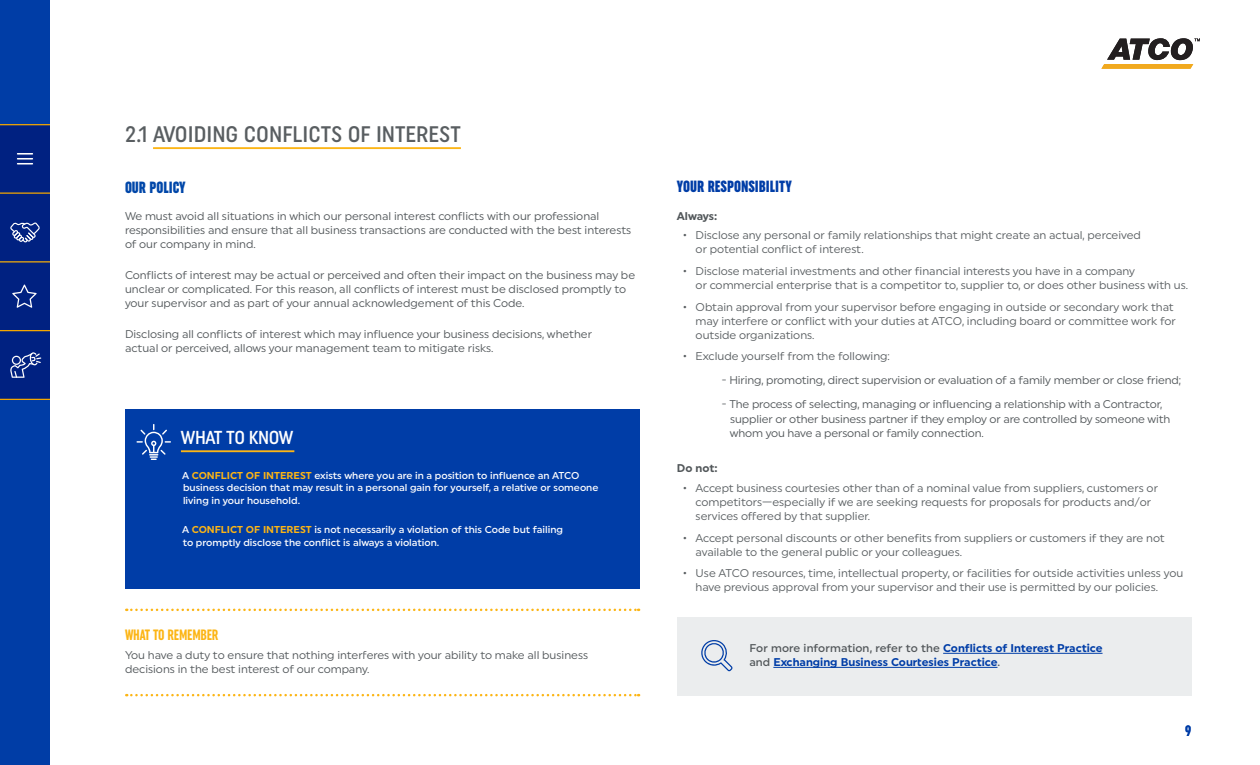
<style>
.page{position:relative;width:1260px;height:765px;background:#fff}
.page>*{position:absolute;margin:0;border:0;box-sizing:border-box;transform-origin:0 0}
.t1{font:500 condensed 22.5px "Uniform";color:#595e61}
.t2{font:500 condensed 18.75px "Uniform";letter-spacing:-.02em;color:#fff}
.t3{font:900 extra-condensed 16.25px "Uniform";color:#003da7}
.t4{font:900 extra-condensed 16.25px "Uniform";color:#0047a9}
.t5{font:700 extra-condensed 15px "Uniform";letter-spacing:-.01em;color:#fcb515}
.t6{font:700 extra-condensed 15px "Uniform";color:#003da7}
.t7{font:11.25px/14px "Uniform";color:#595e61}
.t8{font:11.25px/14px "Uniform";color:#52575a}
.t9{font:700 11.25px/14px "Uniform";color:#003da7}
.t10{font:700 11.25px "Uniform";letter-spacing:-.005em;color:#52575a}
.t11{font:500 10px/12.5px "Uniform";color:#fff}
.s1{font-weight:700;color:#fcb515}
.s2{color:#595e61}
.s3{font-weight:500;color:#52575a}
</style>
<div class="page">
<div style="left:0;top:0;width:50px;height:765px;background:#003da6"></div>
<div style="left:0;top:194px;width:50px;height:67px;background:#002181"></div>
<div style="left:0;top:262px;width:50px;height:68px;background:#002181"></div>
<div style="left:0;top:331px;width:50px;height:68px;background:#002181"></div>
<div style="left:0;top:125px;width:50px;height:67px;background:#002181"></div>
<hr style="left:0;top:192px;width:50px;height:2px;background:#f4a700">
<hr style="left:0;top:261px;width:50px;height:1px;background:#f4a700">
<hr style="left:0;top:330px;width:50px;height:1px;background:#f4a700">
<hr style="left:0;top:399px;width:50px;height:1px;background:#f4a700">
<div style="left:16px;top:152px;width:18px;height:3px;border:1px solid #002181"></div>
<div style="left:16px;top:157px;width:18px;height:3px;border:1px solid #002181"></div>
<div style="left:16px;top:162px;width:18px;height:3px;border:1px solid #002181"></div>
<svg style="left:10px;top:352px;width:31px;height:26px"></svg>
<svg style="left:10px;top:222px;width:30px;height:20px"></svg>
<svg style="left:12px;top:285px;width:25px;height:23px"></svg>
<hr style="left:0;top:124px;width:50px;height:1px;background:#f4a700">
<svg style="left:1101px;top:38px;width:99px;height:31px"></svg>
<hr style="left:153px;top:147px;width:308px;height:2px;background:#fcb515">
<div style="left:125px;top:409px;width:515px;height:180px;background:#003da7"></div>
<hr style="left:181px;top:450px;width:113px;height:2px;background:#fcb515">
<div style="left:677px;top:618px;width:514px;height:78px;background:#ebedee"></div>
<hr style="left:943px;top:653px;width:160px;height:1px;background:#003da7">
<hr style="left:773px;top:667px;width:224px;height:1px;background:#003da7">
<svg style="left:126px;top:694px;width:513px;height:2px"></svg>
<svg style="left:126px;top:609px;width:513px;height:2px"></svg>
<svg style="left:137px;top:424px;width:34px;height:36px"></svg>
<svg style="left:701px;top:640px;width:32px;height:31px"></svg>
<h1 class="t1" style="left:125px;top:121px;width:337px">2.1 AVOIDING CONFLICTS OF INTEREST</h1>
<h3 class="t4" style="left:125px;top:178px;width:62px">OUR POLICY</h3>
<p class="t8" style="left:125px;top:209px;width:508px">We must avoid all situations in which our personal interest conflicts with our professional responsibilities and ensure that all business transactions are conducted with the best interests of our company in mind.</p>
<p class="t8" style="left:125px;top:268px;width:512px">Conflicts of interest may be actual or perceived and often their impact on the business may be unclear or complicated. For this reason, all conflicts of interest must be disclosed promptly to your supervisor and as part of your annual acknowledgement of this Code.</p>
<p class="t8" style="left:125px;top:327px;width:469px">Disclosing all conflicts of interest which may influence your business decisions, whether actual or perceived, allows your management team to mitigate risks.</p>
<h2 class="t2" style="left:181px;top:426px;width:114px">WHAT TO KNOW</h2>
<p class="t11" style="left:182px;top:469px;width:418px">A <span class="s1">CONFLICT OF INTEREST</span> exists where you are in a position to influence an ATCO business decision that may result in a personal gain for yourself, a relative or someone living in your household.</p>
<p class="t11" style="left:182px;top:523px;width:382px">A <span class="s1">CONFLICT OF INTEREST</span> is not necessarily a violation of this Code but failing to promptly disclose the conflict is always a violation.</p>
<h3 class="t3" style="left:677px;top:177px;width:116px">YOUR RESPONSIBILITY</h3>
<p class="t10" style="left:677px;top:209px;width:42px">Always:</p>
<p class="t7" style="left:696px;top:228px;width:447px;text-indent:-12px">• Disclose any personal or family relationships that might create an actual, perceived or potential conflict of interest.</p>
<p class="t7" style="left:696px;top:264px;width:494px;text-indent:-12px">• Disclose material investments and other financial interests you have in a company<br>or commercial enterprise that is a competitor to, supplier to, or does other business with us.</p>
<p class="t7" style="left:696px;top:299px;width:482px;text-indent:-12px">• Obtain approval from your supervisor before engaging in outside or secondary work that may interfere or conflict with your duties at ATCO, including board or committee work for outside organizations.</p>
<p class="t7" style="left:683px;top:349px;width:208px">• Exclude yourself from the following:</p>
<p class="t8" style="left:722px;top:373px;width:461px"><span class="s2">-</span> Hiring, promoting, direct supervision or evaluation of a family member or close friend;</p>
<p class="t8" style="left:730px;top:397px;width:442px;text-indent:-8px"><span class="s2">-</span> The process of selecting, managing or influencing a relationship with a Contractor, supplier or other business partner if they employ or are controlled by someone with whom you have a personal or family connection.</p>
<p class="t10" style="left:677px;top:462px;width:42px">Do not:</p>
<p class="t7" style="left:696px;top:481px;width:464px;text-indent:-12px">• Accept business courtesies other than of a nominal value from suppliers, customers or competitors—especially if we are seeking requests for proposals for products and/or services offered by that supplier.</p>
<p class="t7" style="left:696px;top:530px;width:471px;text-indent:-12px">• Accept personal discounts or other benefits from suppliers or customers if they are not available to the general public or your colleagues.</p>
<p class="t7" style="left:696px;top:566px;width:489px;text-indent:-12px">• Use ATCO resources, time, intellectual property, or facilities for outside activities unless you have previous approval from your supervisor and their use is permitted by our policies.</p>
<h3 class="t5" style="left:125px;top:626px;width:95px">WHAT TO REMEMBER</h3>
<p class="t8" style="left:125px;top:648px;width:465px">You have a duty to ensure that nothing interferes with your ability to make all business decisions in the best interest of our company.</p>
<p class="t9" style="left:749px;top:641px;width:355px"><span class="s3">For more information, refer to the</span> Conflicts of Interest Practice <span class="s3">and</span> Exchanging Business Courtesies Practice<span class="s3">.</span></p>
<h3 class="t6" style="left:1185px;top:722px;width:8px">9</h3>
</div>
